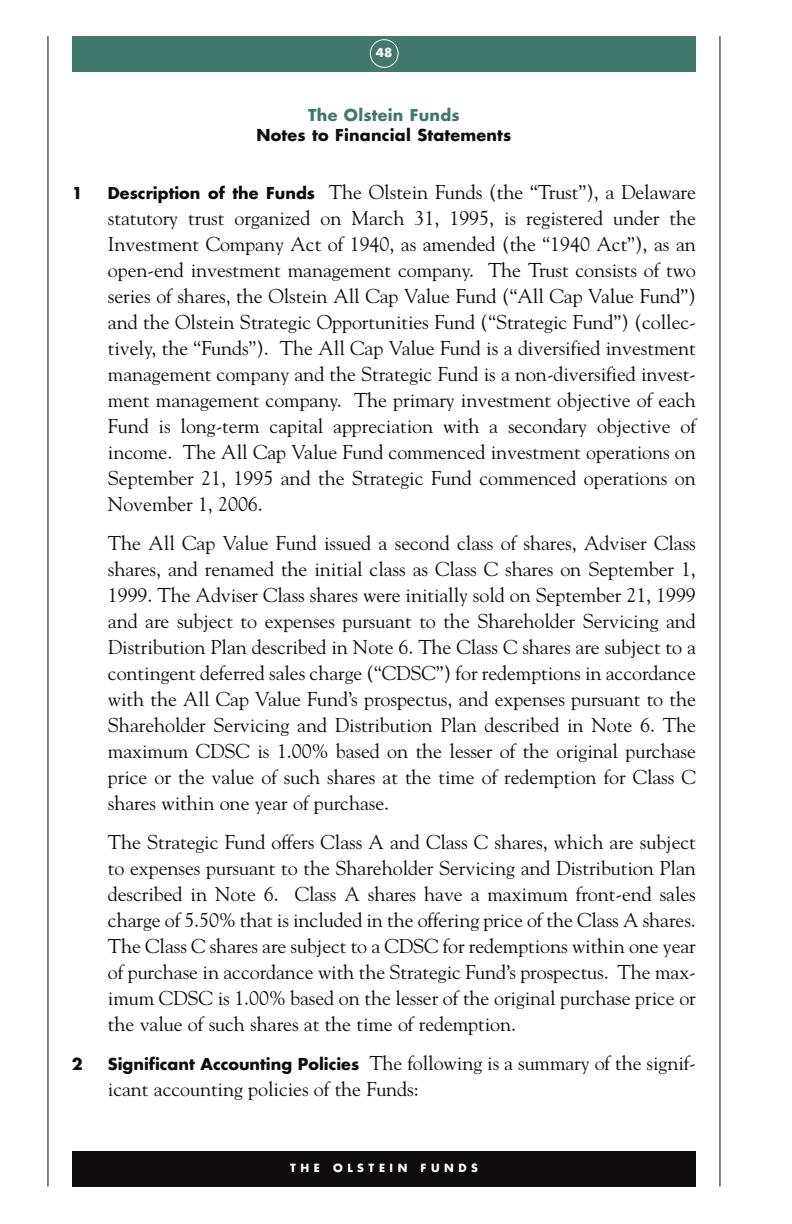
<style>
.page{position:relative;width:792px;height:1224px;background:#fff}
.page>*{position:absolute;margin:0;border:0;box-sizing:border-box;transform-origin:0 0}
.t1{font:20px/26px "Goudy";letter-spacing:-.005em;color:#0e0c0c;text-align:justify}
.t2{font:700 16px "Futura";letter-spacing:.015em;color:#0e0c0c}
.t3{font:700 16px "Futura";letter-spacing:.015em;color:#41786c}
.t4{font:700 12px "Futura";color:#fff}
.t5{font:700 11px "Futura";letter-spacing:.41em;color:#fff}
.s1{font-family:"Futura";font-weight:700;font-size:16px}
</style>
<div class="page">
<div style="left:72px;top:1151px;width:624px;height:35px;background:#0e0c0c"></div>
<div style="left:72px;top:36px;width:624px;height:35px;background:#41786c"></div>
<hr style="left:48px;top:36px;width:1px;height:1150px;background:#0e0c0c">
<hr style="left:720px;top:36px;width:1px;height:1150px;background:#0e0c0c">
<div style="left:370px;top:39px;width:29px;height:29px;border:2px solid #fff;border-radius:50%"></div>
<p class="t4" style="left:376px;top:47px;width:18px">48</p>
<p class="t3" style="left:308px;top:108px;width:153px">The Olstein Funds</p>
<p class="t2" style="left:256px;top:128px;width:257px">Notes to Financial Statements</p>
<p class="t2" style="left:72px;top:186px;width:12px">1</p>
<p class="t1" style="left:108px;top:179px;width:590px"><span class="s1">Description of the Funds</span> The Olstein Funds (the “Trust”), a Delaware statutory trust organized on March 31, 1995, is registered under the Investment Company Act of 1940, as amended (the “1940 Act”), as an open-end investment management company. The Trust consists of two series of shares, the Olstein All Cap Value Fund (“All Cap Value Fund”) and the Olstein Strategic Opportunities Fund (“Strategic Fund”) (collec&shy;tively, the “Funds”). The All Cap Value Fund is a diversified investment management company and the Strategic Fund is a non-diversified invest&shy;ment management company. The primary investment objective of each Fund is long-term capital appreciation with a secondary objective of income. The All Cap Value Fund commenced investment operations on September 21, 1995 and the Strategic Fund commenced operations on November 1, 2006.</p>
<p class="t1" style="left:108px;top:530px;width:590px">The All Cap Value Fund issued a second class of shares, Adviser Class shares, and renamed the initial class as Class C shares on September 1, 1999. The Adviser Class shares were initially sold on September 21, 1999 and are subject to expenses pursuant to the Shareholder Servicing and Distribution Plan described in Note 6. The Class C shares are subject to a contingent deferred sales charge (“CDSC”) for redemptions in accordance with the All Cap Value Fund’s prospectus, and expenses pursuant to the Shareholder Servicing and Distribution Plan described in Note 6. The maximum CDSC is 1.00% based on the lesser of the original purchase price or the value of such shares at the time of redemption for Class C shares within one year of purchase.</p>
<p class="t1" style="left:108px;top:829px;width:590px">The Strategic Fund offers Class A and Class C shares, which are subject to expenses pursuant to the Shareholder Servicing and Distribution Plan described in Note 6. Class A shares have a maximum front-end sales charge of 5.50% that is included in the offering price of the Class A shares.<br>The Class C shares are subject to a CDSC for redemptions within one year of purchase in accordance with the Strategic Fund’s prospectus. The max&shy;imum CDSC is 1.00% based on the lesser of the original purchase price or the value of such shares at the time of redemption.</p>
<p class="t2" style="left:72px;top:1057px;width:12px">2</p>
<p class="t1" style="left:108px;top:1050px;width:590px"><span class="s1">Significant Accounting Policies</span> The following is a summary of the signif&shy;icant accounting policies of the Funds:</p>
<p class="t5" style="left:290px;top:1163px;width:189px">THE OLSTEIN FUNDS</p>
</div>
